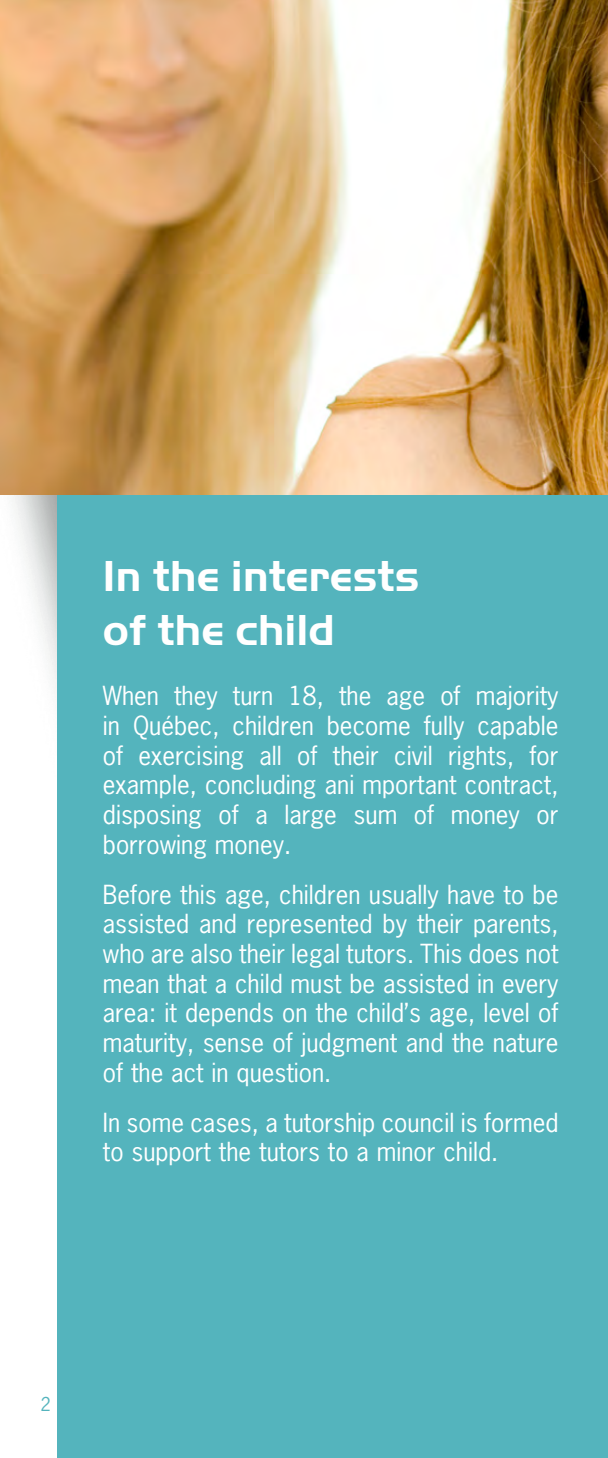
<style>
.page{position:relative;width:608px;height:1458px;background:#fff}
.page>*{position:absolute;margin:0;border:0;box-sizing:border-box;transform-origin:0 0}
.t1{font:700 45px/54px "Handel Got D";color:#fff}
.t2{font:24.75px/29.7px "News Gothic Std";color:#fff;text-align:justify}
.t3{font:18px "News Gothic Std";color:#54b4bd}
</style>
<div class="page">
<img style="left:0;top:494px;width:58px;height:285px">
<div style="left:58px;top:467px;width:550px;height:991px;background:#54b4bd"></div>
<img style="left:0;top:0;width:608px;height:494px">
<h1 class="t1" style="left:103px;top:549px;width:318px">In the interests of the child</h1>
<p class="t2" style="left:103px;top:681px;width:457px">When they turn 18, the age of majority in Québec, children become fully capable of exercising all of their civil rights, for example, concluding ani mportant contract, disposing of a large sum of money or borrowing money.</p>
<p class="t2" style="left:103px;top:879px;width:457px">Before this age, children usually have to be assisted and represented by their parents, who are also their legal tutors. This does not mean that a child must be assisted in every area: it depends on the child’s age, level of maturity, sense of judgment and the nature of the act in question.</p>
<p class="t2" style="left:103px;top:1107px;width:457px">In some cases, a tutorship council is formed to support the tutors to a minor child.</p>
<p class="t3" style="left:40px;top:1393px;width:12px">2</p>
</div>
